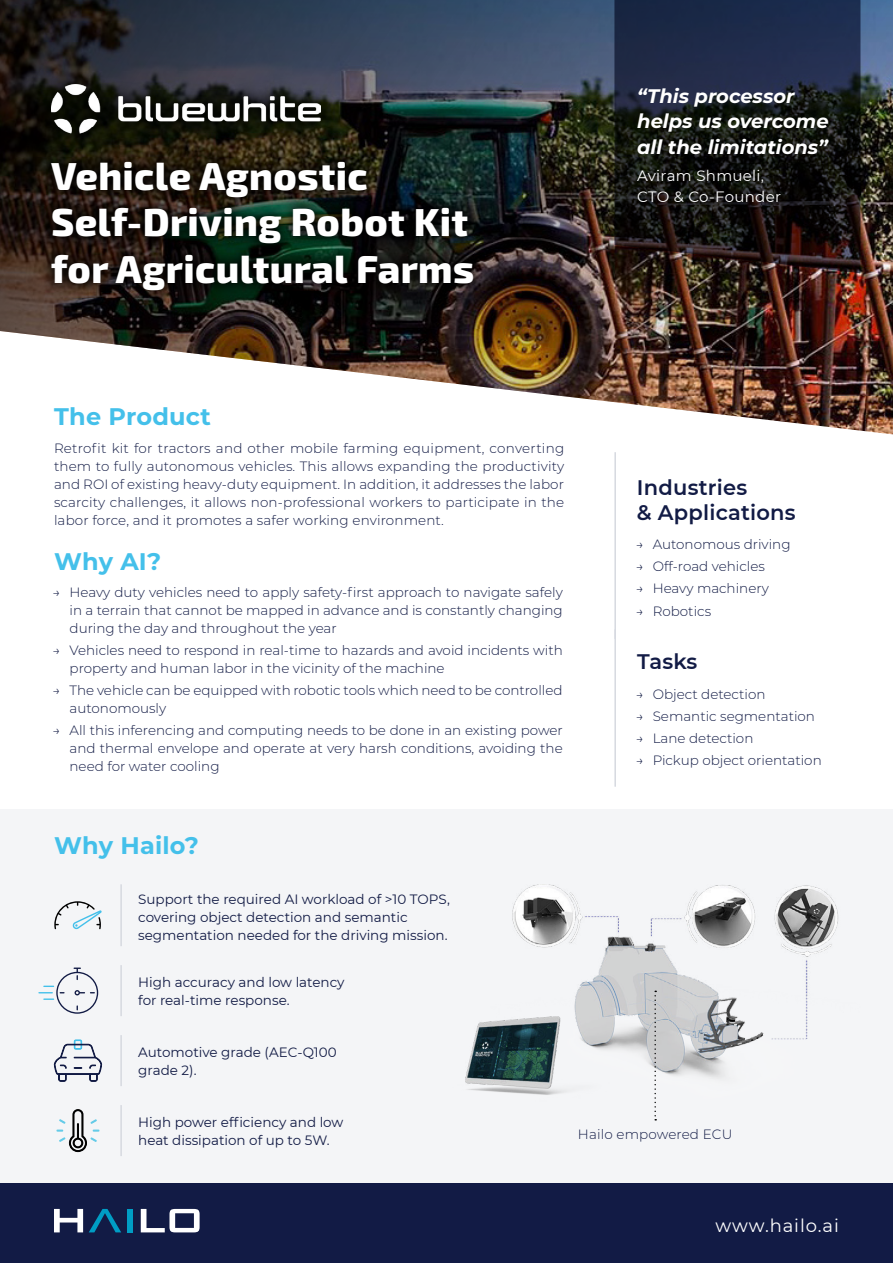
<style>
.page{position:relative;width:893px;height:1263px;background:#fff}
.page>*{position:absolute;margin:0;border:0;box-sizing:border-box;transform-origin:0 0}
.t1{font:800 39px/46.5px "Exo 2";letter-spacing:.01em;color:#fff}
.t2{font:700 24px "Montserrat";letter-spacing:.01em;color:#44c0ea}
.t3{font:600 21px/25.2px "Montserrat";letter-spacing:.01em;color:#121b45}
.t4{font:italic 700 19.5px/25.5px "Montserrat";color:#fff}
.t5{font:18px "Montserrat";letter-spacing:.05em;color:#fff}
.t6{font:15px/21px "Montserrat";letter-spacing:.02em;color:#fff}
.t7{font:300 13.5px/18px "Montserrat";color:#121b45;text-align:justify}
.t8{font:13.5px/18px "Montserrat";color:#121b45}
</style>
<div class="page">
<img style="left:0;top:0;width:893px;height:435px">
<div style="left:0;top:809px;width:893px;height:399px;background:#f4f5f7"></div>
<div style="left:0;top:1183px;width:893px;height:80px;background:#121b45"></div>
<svg style="left:89px;top:1209px;width:32px;height:23px"></svg>
<svg style="left:54px;top:1209px;width:29px;height:23px"></svg>
<div style="left:127px;top:1209px;width:6px;height:23px;background:#009dc4"></div>
<svg style="left:141px;top:1209px;width:59px;height:23px"></svg>
<svg style="left:38px;top:148px;width:449px;height:155px;background:#141610"></svg>
<hr style="left:614px;top:452px;width:2px;height:187px;background:#d6d9e0">
<hr style="left:614px;top:629px;width:2px;height:158px;background:#d6d9e0">
<hr style="left:120px;top:884px;width:2px;height:62px;background:#d6d9e0">
<svg style="left:54px;top:901px;width:48px;height:28px"></svg>
<hr style="left:120px;top:965px;width:2px;height:51px;background:#d6d9e0">
<svg style="left:38px;top:967px;width:60px;height:47px"></svg>
<hr style="left:120px;top:1105px;width:2px;height:51px;background:#d6d9e0">
<svg style="left:57px;top:1109px;width:42px;height:43px"></svg>
<hr style="left:120px;top:1035px;width:2px;height:51px;background:#d6d9e0">
<svg style="left:54px;top:1039px;width:48px;height:43px"></svg>
<img style="left:512px;top:884px;width:327px;height:195px">
<img style="left:465px;top:1017px;width:144px;height:78px">
<svg style="left:654px;top:990px;width:2px;height:130px"></svg>
<svg style="left:614px;top:0;width:246px;height:273px;background:#1b1d26"></svg>
<svg style="left:36px;top:69px;width:299px;height:78px;background:#2c2a28"></svg>
<img style="left:51px;top:84px;width:269px;height:50px">
<h1 class="t1" style="left:51px;top:156px;width:425px">Vehicle Agnostic<br>Self-Driving Robot Kit for Agricultural Farms</h1>
<h3 class="t4" style="left:637px;top:84px;width:193px">“This processor helps us overcome all the limitations”</h3>
<p class="t6" style="left:637px;top:167px;width:145px">Aviram Shmueli,<br>CTO &amp; Co-Founder</p>
<h2 class="t2" style="left:54px;top:406px;width:158px">The Product</h2>
<p class="t7" style="left:54px;top:440px;width:512px">Retrofit kit for tractors and other mobile farming equipment, converting them to fully autonomous vehicles. This allows expanding the productivity and ROI of existing heavy-duty equipment. In addition, it addresses the labor scarcity challenges, it allows non-professional workers to participate in the labor force, and it promotes a safer working environment.</p>
<h2 class="t2" style="left:54px;top:551px;width:109px">Why AI?</h2>
<p class="t7" style="left:70px;top:584px;width:495px;text-indent:-17px">→ Heavy duty vehicles need to apply safety-first approach to navigate safely in a terrain that cannot be mapped in advance and is constantly changing during the day and throughout the year</p>
<p class="t7" style="left:70px;top:642px;width:495px;text-indent:-17px">→ Vehicles need to respond in real-time to hazards and avoid incidents with property and human labor in the vicinity of the machine</p>
<p class="t7" style="left:70px;top:682px;width:494px;text-indent:-17px">→ The vehicle can be equipped with robotic tools which need to be controlled autonomously</p>
<p class="t7" style="left:70px;top:723px;width:495px;text-indent:-17px">→ All this inferencing and computing needs to be done in an existing power and thermal envelope and operate at very harsh conditions, avoiding the need for water cooling</p>
<h3 class="t3" style="left:637px;top:476px;width:160px">Industries<br>&amp; Applications</h3>
<p class="t7" style="left:636px;top:536px;width:156px">→ Autonomous driving</p>
<p class="t7" style="left:636px;top:558px;width:131px">→ Off-road vehicles</p>
<p class="t7" style="left:636px;top:581px;width:135px">→ Heavy machinery</p>
<p class="t7" style="left:636px;top:603px;width:77px">→ Robotics</p>
<h3 class="t3" style="left:637px;top:650px;width:62px">Tasks</h3>
<p class="t7" style="left:636px;top:686px;width:131px">→ Object detection</p>
<p class="t7" style="left:636px;top:708px;width:181px">→ Semantic segmentation</p>
<p class="t7" style="left:636px;top:730px;width:119px">→ Lane detection</p>
<p class="t7" style="left:636px;top:753px;width:188px">→ Pickup object orientation</p>
<h2 class="t2" style="left:54px;top:835px;width:147px">Why Hailo?</h2>
<p class="t8" style="left:138px;top:891px;width:313px">Support the required AI workload of &gt;10 TOPS, covering object detection and semantic segmentation needed for the driving mission.</p>
<p class="t8" style="left:138px;top:974px;width:208px">High accuracy and low latency for real-time response.</p>
<p class="t8" style="left:138px;top:1044px;width:200px">Automotive grade (AEC-Q100 grade 2).</p>
<p class="t8" style="left:138px;top:1112px;width:207px">High power efficiency and low heat dissipation of up to 5W.</p>
<p class="t7" style="left:578px;top:1126px;width:156px">Hailo empowered ECU</p>
<h3 class="t5" style="left:716px;top:1219px;width:125px">www.hailo.ai</h3>
</div>
